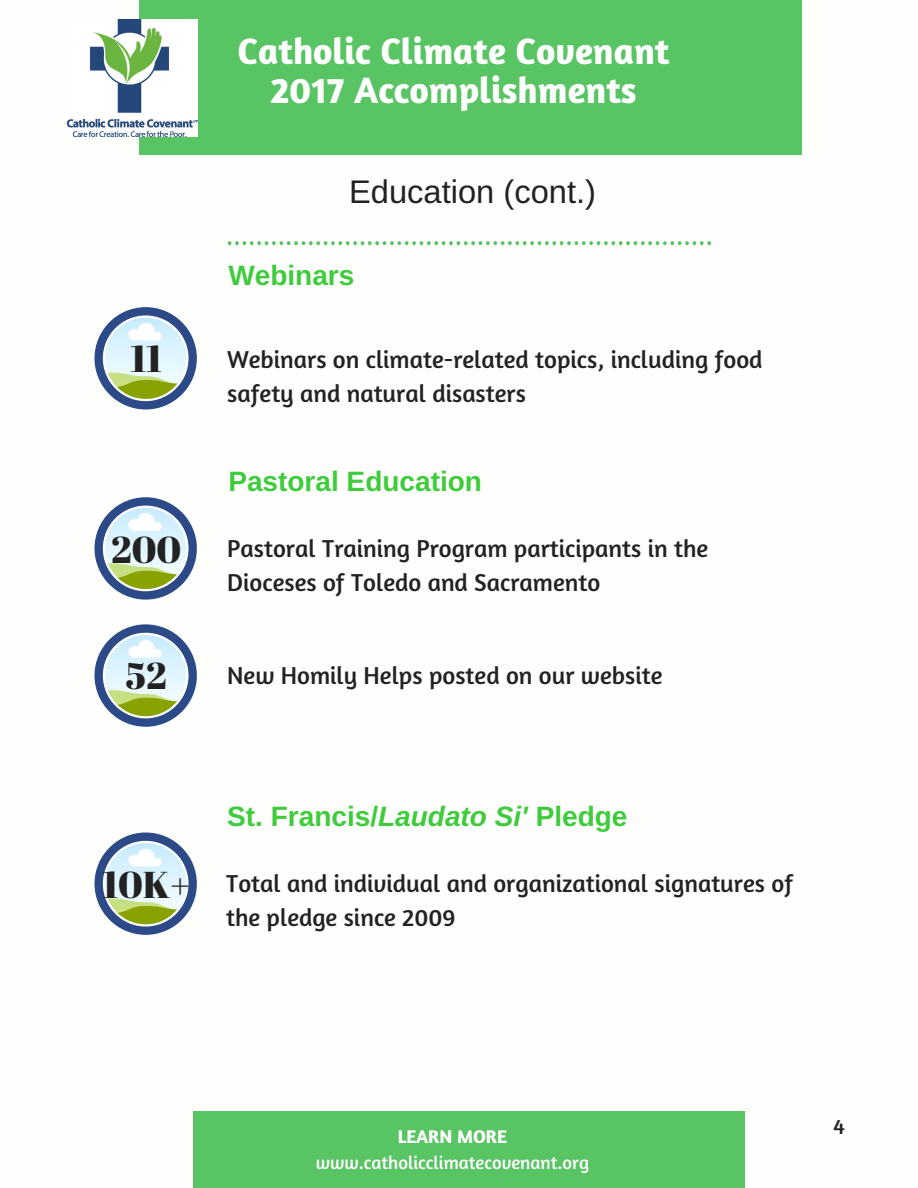
<style>
.page{position:relative;width:918px;height:1188px;background:#fff}
.page>*{position:absolute;margin:0;border:0;box-sizing:border-box;transform-origin:0 0}
.t1{font:700 37.35px/39.3px "Amaranth";color:#fff;text-align:center}
.t2{font:37.35px "Abril Fatface";color:#222}
.t3{font:32.7px "Arimo";color:#222}
.t4{font:700 28.05px "Arimo";color:#3ecb3c}
.t5{font:24.9px/33.8px "Amaranth";color:#222}
.t6{font:21.75px "Amaranth";color:#222}
.t7{font:18.75px "Amaranth";color:#fff}
.t8{font:700 18.75px "Amaranth";color:#fff}
.s1{font-style:italic}
</style>
<div class="page">
<div style="left:140px;top:0;width:662px;height:154px;background:#58c463"></div>
<div style="left:194px;top:1112px;width:551px;height:76px;background:#58c463"></div>
<svg style="left:228px;top:241px;width:483px;height:4px"></svg>
<svg style="left:94px;top:497px;width:103px;height:103px"></svg>
<svg style="left:94px;top:624px;width:103px;height:103px"></svg>
<svg style="left:94px;top:832px;width:103px;height:103px"></svg>
<img style="left:68px;top:19px;width:130px;height:117px">
<svg style="left:94px;top:307px;width:103px;height:103px"></svg>
<h1 class="t1" style="left:238px;top:30px;width:433px">Catholic Climate Covenant<br>2017 Accomplishments</h1>
<h2 class="t3" style="left:349px;top:173px;width:249px">Education (cont.)</h2>
<p class="t4" style="left:228px;top:259px;width:128px">Webinars</p>
<h1 class="t2" style="left:130px;top:333px;width:33px">11</h1>
<p class="t5" style="left:227px;top:342px;width:537px">Webinars on climate-related topics, including food safety and natural disasters</p>
<p class="t4" style="left:228px;top:465px;width:255px">Pastoral Education</p>
<h1 class="t2" style="left:111px;top:523px;width:72px">200</h1>
<p class="t5" style="left:227px;top:531px;width:483px">Pastoral Training Program participants in the<br>Dioceses of Toledo and Sacramento</p>
<h1 class="t2" style="left:126px;top:649px;width:42px">52</h1>
<p class="t5" style="left:227px;top:658px;width:437px">New Homily Helps posted on our website</p>
<h1 class="t2" style="left:102px;top:858px;width:89px">10K+</h1>
<p class="t4" style="left:227px;top:800px;width:402px">St. Francis/<span class="s1">Laudato Si'</span> Pledge</p>
<p class="t5" style="left:226px;top:866px;width:569px">Total and individual and organizational signatures of the pledge since 2009</p>
<p class="t8" style="left:398px;top:1125px;width:111px">LEARN MORE</p>
<p class="t7" style="left:316px;top:1151px;width:275px">www.catholicclimatecovenant.org</p>
<p class="t6" style="left:834px;top:1113px;width:13px">4</p>
</div>
